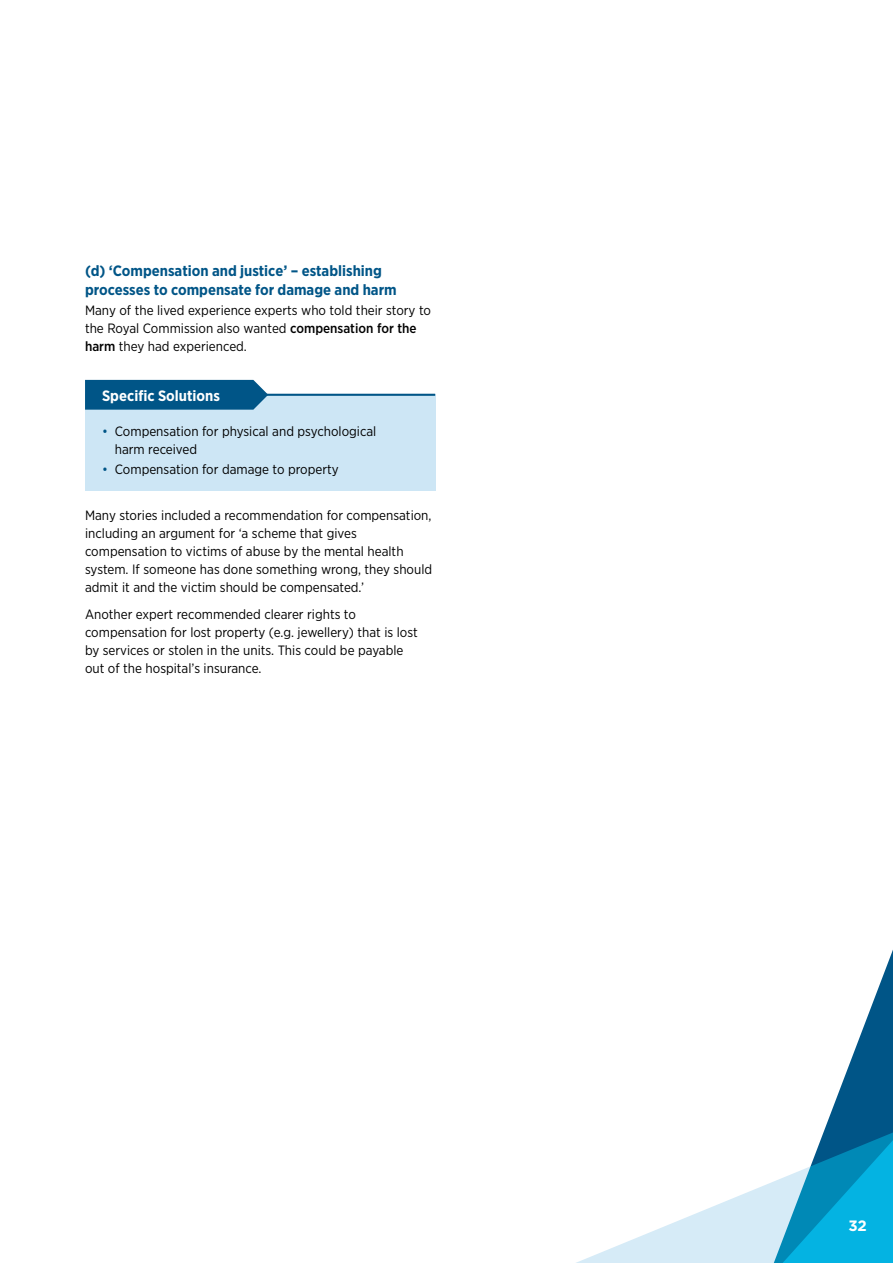
<style>
.page{position:relative;width:893px;height:1263px;background:#fff}
.page>*{position:absolute;margin:0;border:0;box-sizing:border-box;transform-origin:0 0}
.t1{font:700 15px/19.5px "Gotham Narrow";color:#005587}
.t2{font:700 15px "Gotham Narrow";color:#fff}
.t3{font:700 15px "Gotham";color:#fff}
.t4{font:13.5px/18px "Gotham Narrow";color:#000}
.s1{font-weight:500}
.s2{color:#005587}
</style>
<div class="page">
<svg style="left:576px;top:1183px;width:193px;height:80px"></svg>
<svg style="left:769px;top:950px;width:124px;height:313px"></svg>
<div style="left:85px;top:395px;width:350px;height:96px;background:#cde6f5"></div>
<hr style="left:106px;top:394px;width:329px;height:2px;background:#005587">
<svg style="left:85px;top:380px;width:183px;height:30px;background:#0b5c8c"></svg>
<p class="t1" style="left:85px;top:260px;width:313px">(d) ‘Compensation and justice’ – establishing processes to compensate for damage and harm</p>
<p class="t4" style="left:85px;top:301px;width:347px">Many of the lived experience experts who told their story to the Royal Commission also wanted <span class="s1">compensation for the harm</span> they had experienced.</p>
<p class="t2" style="left:102px;top:386px;width:119px">Specific Solutions</p>
<p class="t4" style="left:115px;top:422px;width:263px;text-indent:-13px"><span class="s2">•</span> Compensation for physical and psychological harm received</p>
<p class="t4" style="left:102px;top:460px;width:238px"><span class="s2">•</span> Compensation for damage to property</p>
<p class="t4" style="left:85px;top:506px;width:349px">Many stories included a recommendation for compensation, including an argument for ‘a scheme that gives compensation to victims of abuse by the mental health system. If someone has done something wrong, they should admit it and the victim should be compensated.’</p>
<p class="t4" style="left:85px;top:605px;width:334px">Another expert recommended clearer rights to compensation for lost property (e.g. jewellery) that is lost by services or stolen in the units. This could be payable out of the hospital’s insurance.</p>
<p class="t3" style="left:848px;top:1215px;width:20px">32</p>
</div>
